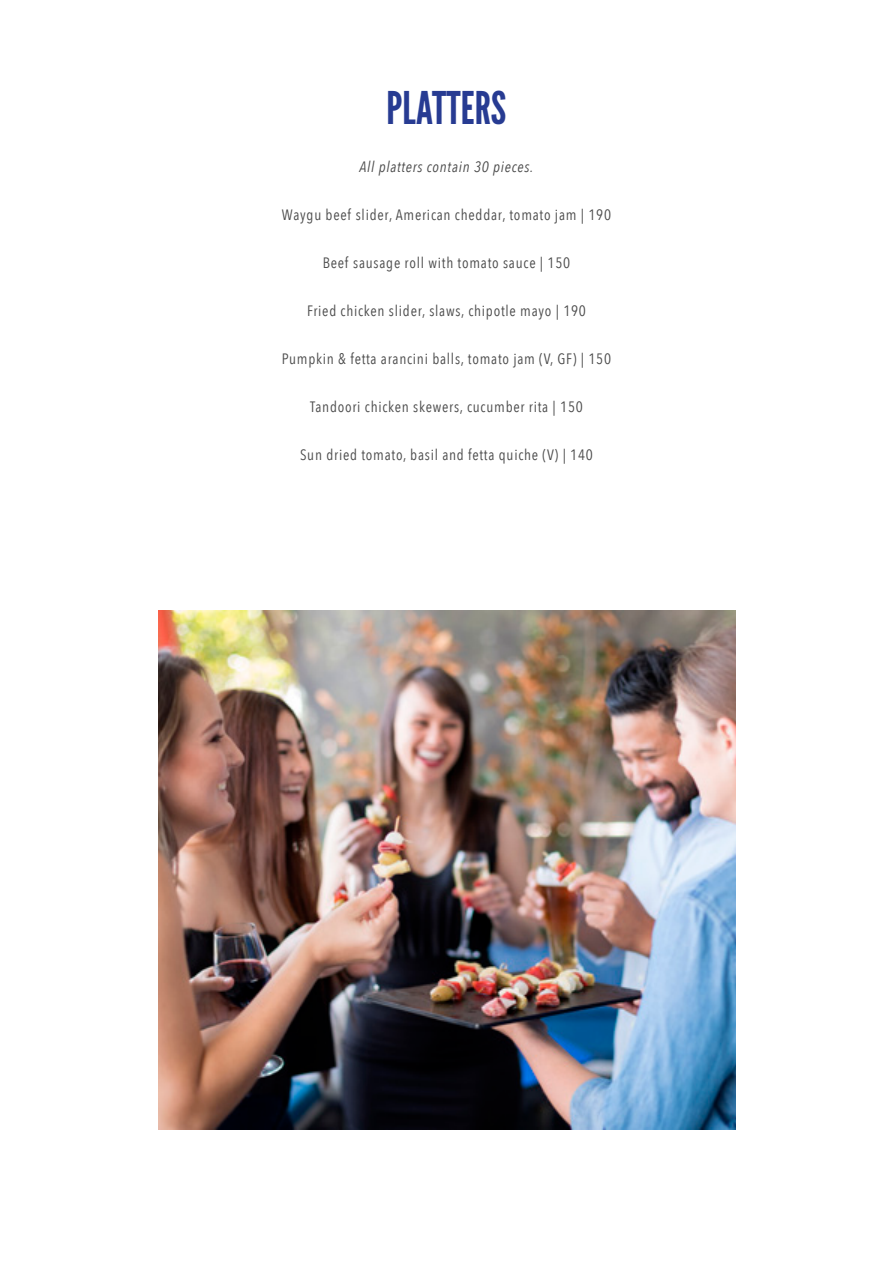
<style>
.page{position:relative;width:893px;height:1263px;background:#fff}
.page>*{position:absolute;margin:0;border:0;box-sizing:border-box;transform-origin:0 0}
.t1{font:45px "League Gothic";color:#273b92}
.t2{font:15px "Avenir Next Condensed";letter-spacing:.05em;color:#494949}
.t3{font:italic 15px "Avenir Next Condensed";letter-spacing:.05em;color:#494949}
</style>
<div class="page">
<img style="left:158px;top:611px;width:578px;height:519px">
<h1 class="t1" style="left:387px;top:81px;width:121px">PLATTERS</h1>
<p class="t3" style="left:360px;top:157px;width:175px">All platters contain 30 pieces.</p>
<p class="t2" style="left:282px;top:202px;width:331px">Waygu beef slider, American cheddar, tomato jam | 190</p>
<p class="t2" style="left:323px;top:250px;width:249px">Beef sausage roll with tomato sauce | 150</p>
<p class="t2" style="left:307px;top:298px;width:280px">Fried chicken slider, slaws, chipotle mayo | 190</p>
<p class="t2" style="left:282px;top:346px;width:331px">Pumpkin &amp; fetta arancini balls, tomato jam (V, GF) | 150</p>
<p class="t2" style="left:310px;top:394px;width:274px">Tandoori chicken skewers, cucumber rita | 150</p>
<p class="t2" style="left:300px;top:442px;width:294px">Sun dried tomato, basil and fetta quiche (V) | 140</p>
</div>
